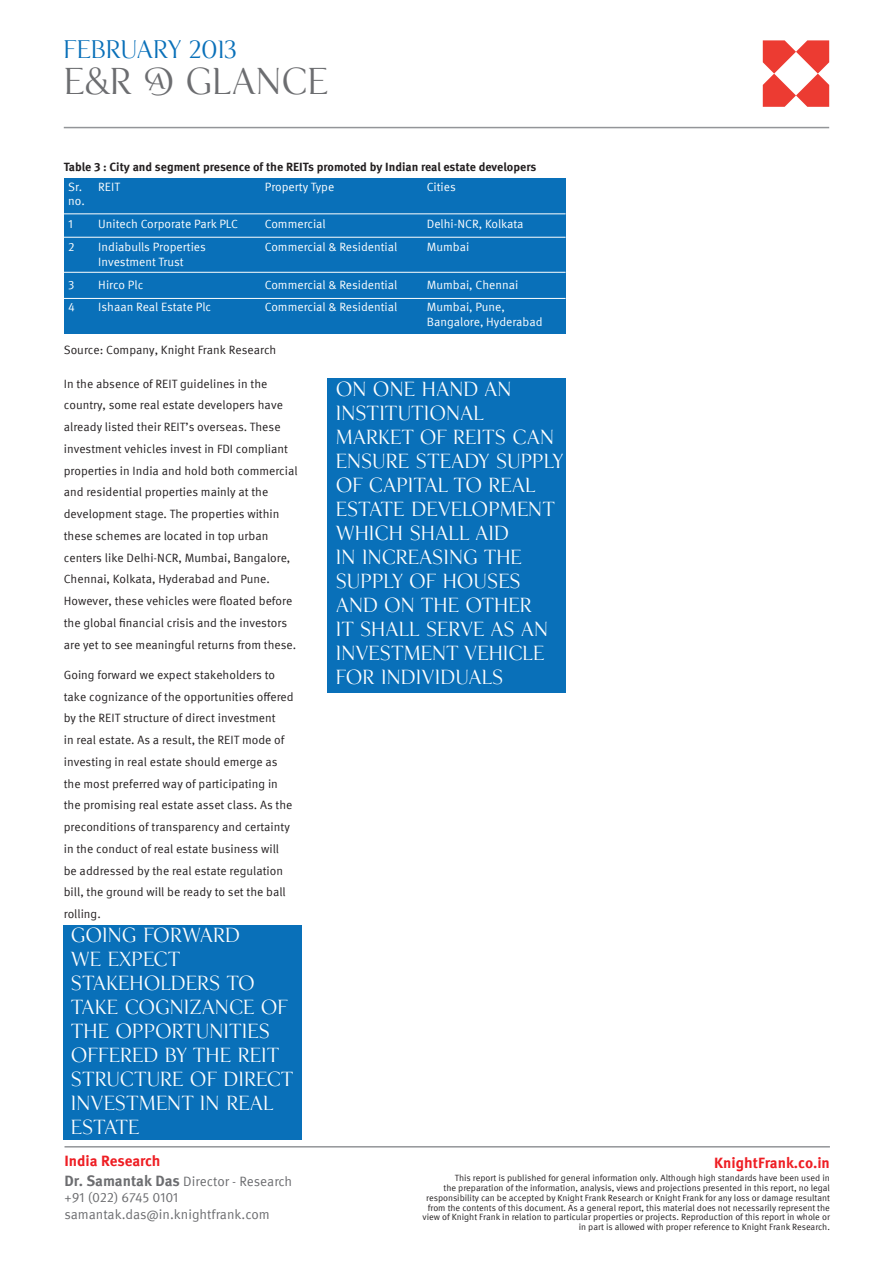
<style>
.page{position:relative;width:893px;height:1263px;background:#fff}
.page>*{position:absolute;margin:0;border:0;box-sizing:border-box;transform-origin:0 0}
.t1{font:33px "KF Display";color:#6c6d70}
.t2{font:22.5px "KF Display";color:#0970b9}
.Heading{font:18px/24px "KF Display";color:#fff}
.t3{font:700 15px "KF Meta OT";color:#ee1d23}
.t4{font:13.5px/16.5px "KF Meta OT";color:#6c6d70}
.Body_Text{font:12px/21.8px "KF Meta OT";color:#231f20}
.Heading-2{font:12px/14.4px "KF Meta OT";color:#fff}
.Heading-3{font:700 12px "KF Meta OT";color:#231f20}
.t5{font:9px/9.8px "KF Meta OT";color:#231f20;text-align:right}
.s1{font-weight:700;font-size:15px}
</style>
<div class="page">
<svg style="left:763px;top:40px;width:66px;height:67px"></svg>
<hr style="left:64px;top:127px;width:765px;height:1px;background:#939598">
<hr style="left:65px;top:1146px;width:765px;height:1px;background:#939598">
<div style="left:64px;top:178px;width:502px;height:156px;background:#0970b9"></div>
<hr style="left:64px;top:213px;width:502px;height:1px;background:#fff">
<hr style="left:64px;top:237px;width:502px;height:1px;background:#fff">
<hr style="left:64px;top:272px;width:502px;height:1px;background:#fff">
<hr style="left:64px;top:298px;width:502px;height:1px;background:#fff">
<div style="left:64px;top:925px;width:238px;height:215px;background:#0970b9"></div>
<div style="left:327px;top:378px;width:239px;height:315px;background:#0970b9"></div>
<h2 class="t2" style="left:63px;top:36px;width:175px">FEBRUARY 2013</h2>
<h1 class="t1" style="left:64px;top:62px;width:266px">E&amp;R @ GLANCE</h1>
<p class="Heading-3" style="left:64px;top:159px;width:474px">Table 3 : City and segment presence of the REITs promoted by Indian real estate developers</p>
<p class="Heading-2" style="left:68px;top:180px;width:53px">Sr. REIT</p>
<p class="Heading-2" style="left:265px;top:180px;width:71px">Property Type</p>
<p class="Heading-2" style="left:427px;top:180px;width:31px">Cities</p>
<p class="Heading-2" style="left:68px;top:194px;width:18px">no.</p>
<p class="Heading-2" style="left:68px;top:217px;width:6px">1</p>
<p class="Heading-2" style="left:98px;top:217px;width:141px">Unitech Corporate Park PLC</p>
<p class="Heading-2" style="left:265px;top:217px;width:62px">Commercial</p>
<p class="Heading-2" style="left:427px;top:217px;width:98px">Delhi-NCR, Kolkata</p>
<p class="Heading-2" style="left:68px;top:240px;width:8px">2</p>
<p class="Heading-2" style="left:98px;top:240px;width:109px">Indiabulls Properties</p>
<p class="Heading-2" style="left:265px;top:240px;width:134px">Commercial &amp; Residential</p>
<p class="Heading-2" style="left:427px;top:240px;width:44px">Mumbai</p>
<p class="Heading-2" style="left:98px;top:254px;width:87px">Investment Trust</p>
<p class="Heading-2" style="left:68px;top:277px;width:8px">3</p>
<p class="Heading-2" style="left:98px;top:277px;width:46px">Hirco Plc</p>
<p class="Heading-2" style="left:265px;top:277px;width:134px">Commercial &amp; Residential</p>
<p class="Heading-2" style="left:427px;top:277px;width:93px">Mumbai, Chennai</p>
<p class="Heading-2" style="left:68px;top:300px;width:8px">4</p>
<p class="Heading-2" style="left:98px;top:300px;width:114px">Ishaan Real Estate Plc</p>
<p class="Heading-2" style="left:265px;top:300px;width:134px">Commercial &amp; Residential</p>
<p class="Heading-2" style="left:427px;top:300px;width:117px">Mumbai, Pune,<br>Bangalore, Hyderabad</p>
<p class="Body_Text" style="left:64px;top:339px;width:214px">Source: Company, Knight Frank Research</p>
<p class="Body_Text" style="left:64px;top:373px;width:235px">In the absence of REIT guidelines in the country, some real estate developers have already listed their REIT’s overseas. These investment vehicles invest in FDI compliant properties in India and hold both commercial and residential properties mainly at the development stage. The properties within these schemes are located in top urban centers like Delhi-NCR, Mumbai, Bangalore, Chennai, Kolkata, Hyderabad and Pune.<br>However, these vehicles were floated before the global financial crisis and the investors are yet to see meaningful returns from these.</p>
<p class="Body_Text" style="left:64px;top:664px;width:231px">Going forward we expect stakeholders to take cognizance of the opportunities offered by the REIT structure of direct investment<br>in real estate. As a result, the REIT mode of investing in real estate should emerge as the most preferred way of participating in the promising real estate asset class. As the preconditions of transparency and certainty in the conduct of real estate business will be addressed by the real estate regulation bill, the ground will be ready to set the ball rolling.</p>
<p class="Heading" style="left:71px;top:923px;width:224px">GOING FORWARD<br>WE EXPECT<br>STAKEHOLDERS TO<br>TAKE COGNIZANCE OF<br>THE OPPORTUNITIES<br>OFFERED BY THE REIT<br>STRUCTURE OF DIRECT<br>INVESTMENT IN REAL<br>ESTATE</p>
<p class="t3" style="left:65px;top:1151px;width:97px">India Research</p>
<p class="t4" style="left:65px;top:1173px;width:229px"><span class="s1">Dr. Samantak Das</span> Director - Research +91 (022) 6745 0101 samantak.das@in.knightfrank.com</p>
<p class="Heading" style="left:336px;top:378px;width:229px">ON ONE HAND AN<br>INSTITUTIONAL<br>MARKET OF REITS CAN<br>ENSURE STEADY SUPPLY<br>OF CAPITAL TO REAL<br>ESTATE DEVELOPMENT<br>WHICH SHALL AID<br>IN INCREASING THE<br>SUPPLY OF HOUSES<br>AND ON THE OTHER<br>IT SHALL SERVE AS AN<br>INVESTMENT VEHICLE<br>FOR INDIVIDUALS</p>
<p class="t3" style="left:714px;top:1154px;width:117px">KnightFrank.co.in</p>
<p class="t5" style="left:423px;top:1173px;width:409px">This report is published for general information only. Although high standards have been used in<br>the preparation of the information, analysis, views and projections presented in this report, no legal responsibility can be accepted by Knight Frank Research or Knight Frank for any loss or damage resultant from the contents of this document. As a general report, this material does not necessarily represent the view of Knight Frank in relation to particular properties or projects. Reproduction of this report in whole or in part is allowed with proper reference to Knight Frank Research.</p>
</div>
